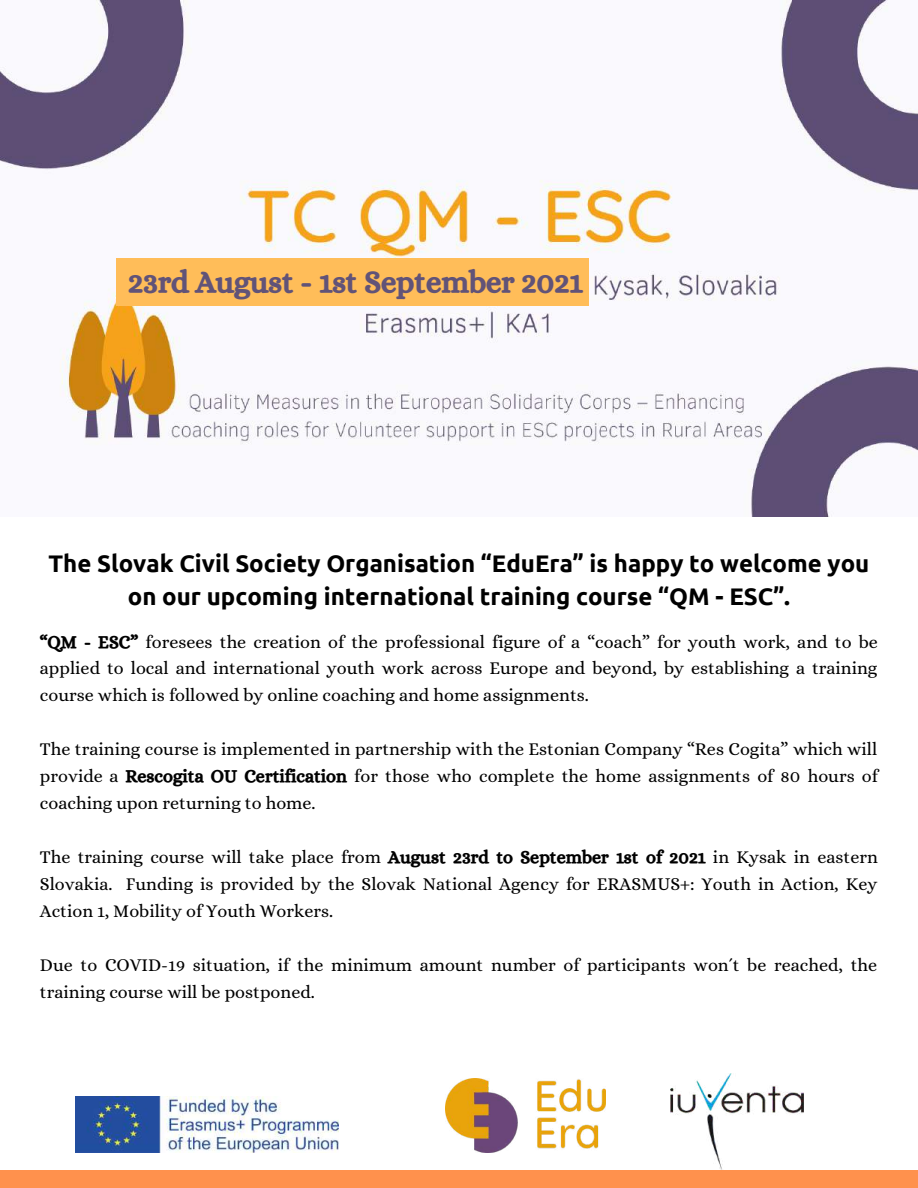
<style>
.page{position:relative;width:918px;height:1188px;background:#fff}
.page>*{position:absolute;margin:0;border:0;box-sizing:border-box;transform-origin:0 0}
.t1{font:30.75px "CA Generated";color:#615378}
.t2{font:700 24px/32.7px "Ubuntu";color:#000;text-align:center}
.t3{font:18.15px/27px "Alice";color:#000;text-align:justify}
.s1{font-family:"CA Generated"}
</style>
<div class="page">
<img style="left:445px;top:1079px;width:161px;height:74px">
<img style="left:76px;top:1096px;width:262px;height:56px">
<img style="left:671px;top:1073px;width:132px;height:97px">
<div style="left:0;top:1170px;width:918px;height:18px;background:#ff914d"></div>
<img style="left:0;top:0;width:918px;height:516px">
<div style="left:116px;top:258px;width:473px;height:48px;background:#ffbd59"></div>
<h1 class="t1" style="left:128px;top:264px;width:456px">23rd August - 1st September 2021</h1>
<h2 class="t2" style="left:49px;top:547px;width:822px">The Slovak Civil Society Organisation “EduEra” is happy to welcome you on our upcoming international training course “QM - ESC”.</h2>
<p class="t3" style="left:40px;top:628px;width:840px"><span class="s1">“QM - ESC”</span> foresees the creation of the professional figure of a “coach” for youth work, and to be applied to local and international youth work across Europe and beyond, by establishing a training course which is followed by online coaching and home assignments.</p>
<p class="t3" style="left:40px;top:736px;width:840px">The training course is implemented in partnership with the Estonian Company “Res Cogita” which will provide a <span class="s1">Rescogita OU Certification</span> for those who complete the home assignments of 80 hours of coaching upon returning to home.</p>
<p class="t3" style="left:40px;top:844px;width:840px">The training course will take place from <span class="s1">August 23rd to September 1st of 2021</span> in Kysak in eastern Slovakia. Funding is provided by the Slovak National Agency for ERASMUS+: Youth in Action, Key Action 1, Mobility of Youth Workers.</p>
<p class="t3" style="left:40px;top:951px;width:839px">Due to COVID-19 situation, if the minimum amount number of participants won´t be reached, the training course will be postponed.</p>
</div>
